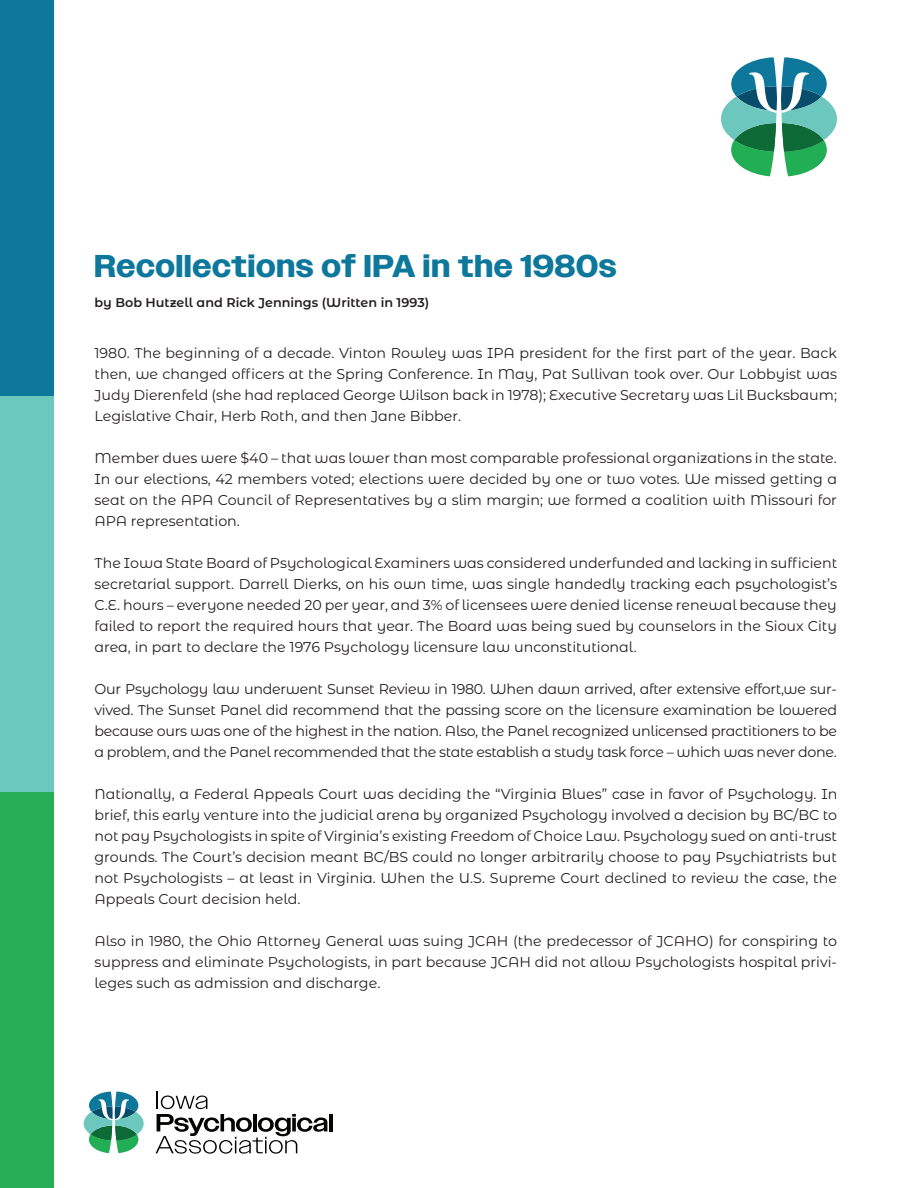
<style>
.page{position:relative;width:918px;height:1188px;background:#fff}
.page>*{position:absolute;margin:0;border:0;box-sizing:border-box;transform-origin:0 0}
.t1{font:700 31.5px "Owners";letter-spacing:.025em;color:#0d789c}
.Body{font:14.25px/21px "Montserrat Alternates";color:#231f20;text-align:justify}
.Byline{font:600 12.75px "Montserrat Alternates";color:#231f20}
</style>
<div class="page">
<div style="left:0;top:792px;width:54px;height:396px;background:#26ad55"></div>
<div style="left:0;top:396px;width:54px;height:396px;background:#6bc8be"></div>
<div style="left:0;top:0;width:54px;height:396px;background:#0d789c"></div>
<hr style="left:329px;top:1114px;width:4px;height:17px;background:#040503">
<svg style="left:156px;top:1091px;width:171px;height:63px"></svg>
<svg style="left:84px;top:1092px;width:60px;height:61px"></svg>
<svg style="left:721px;top:57px;width:116px;height:119px"></svg>
<p class="t1" style="left:94px;top:247px;width:524px">Recollections of IPA in the 1980s</p>
<p class="Byline" style="left:94px;top:293px;width:336px">by Bob Hutzell and Rick Jennings (Written in 1993)</p>
<p class="Body" style="left:94px;top:342px;width:744px">1980. The beginning of a decade. Vinton Rowley was IPA president for the first part of the year. Back then, we changed officers at the Spring Conference. In May, Pat Sullivan took over. Our Lobbyist was Judy Dierenfeld (she had replaced George Wilson back in 1978); Executive Secretary was Lil Bucksbaum; Legislative Chair, Herb Roth, and then Jane Bibber.</p>
<p class="Body" style="left:94px;top:447px;width:744px">Member dues were $40 – that was lower than most comparable professional organizations in the state.<br>In our elections, 42 members voted; elections were decided by one or two votes. We missed getting a seat on the APA Council of Representatives by a slim margin; we formed a coalition with Missouri for APA representation.</p>
<p class="Body" style="left:94px;top:552px;width:744px">The Iowa State Board of Psychological Examiners was considered underfunded and lacking in sufficient secretarial support. Darrell Dierks, on his own time, was single handedly tracking each psychologist’s C.E. hours – everyone needed 20 per year, and 3% of licensees were denied license renewal because they failed to report the required hours that year. The Board was being sued by counselors in the Sioux City area, in part to declare the 1976 Psychology licensure law unconstitutional.</p>
<p class="Body" style="left:94px;top:678px;width:744px">Our Psychology law underwent Sunset Review in 1980. When dawn arrived, after extensive effort,we sur&shy;vived. The Sunset Panel did recommend that the passing score on the licensure examination be lowered because ours was one of the highest in the nation. Also, the Panel recognized unlicensed practitioners to be a problem, and the Panel recommended that the state establish a study task force – which was never done.</p>
<p class="Body" style="left:94px;top:783px;width:744px">Nationally, a Federal Appeals Court was deciding the “Virginia Blues” case in favor of Psychology. In brief, this early venture into the judicial arena by organized Psychology involved a decision by BC/BC to not pay Psychologists in spite of Virginia’s existing Freedom of Choice Law. Psychology sued on anti-trust grounds. The Court’s decision meant BC/BS could no longer arbitrarily choose to pay Psychiatrists but not Psychologists – at least in Virginia. When the U.S. Supreme Court declined to review the case, the Appeals Court decision held.</p>
<p class="Body" style="left:94px;top:930px;width:744px">Also in 1980, the Ohio Attorney General was suing JCAH (the predecessor of JCAHO) for conspiring to suppress and eliminate Psychologists, in part because JCAH did not allow Psychologists hospital privi&shy;leges such as admission and discharge.</p>
</div>
